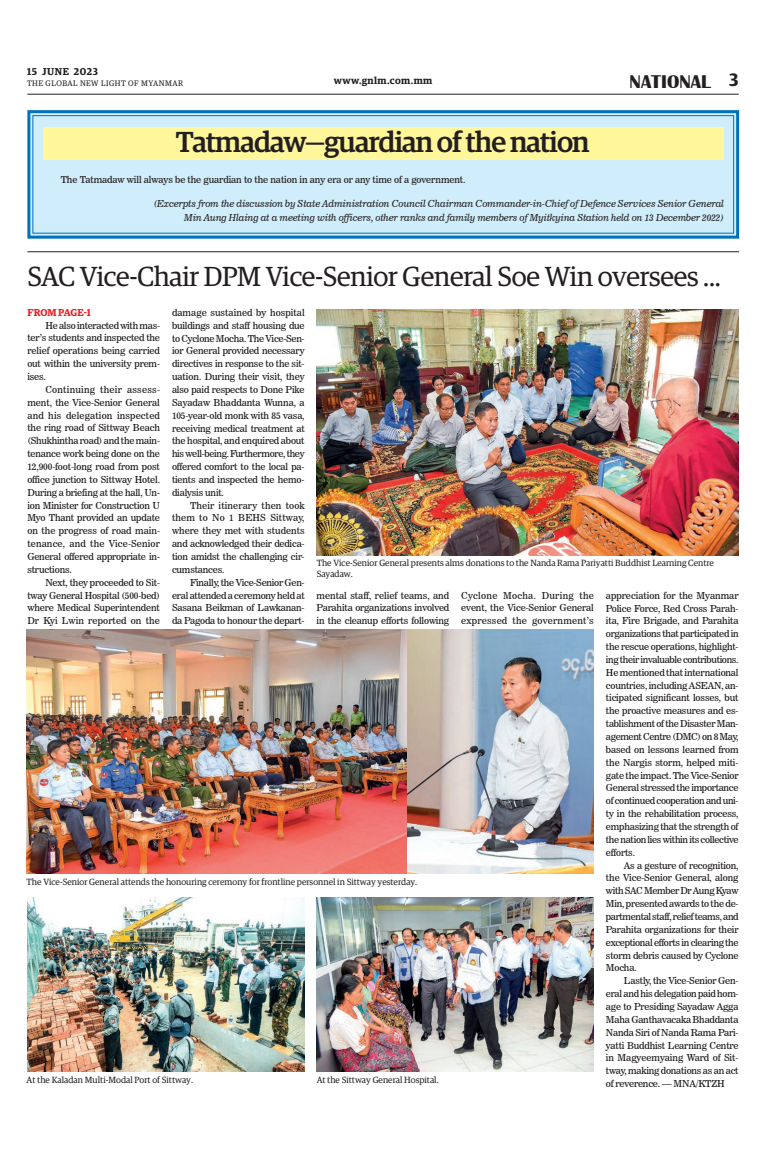
<style>
.page{position:relative;width:773px;height:1152px;background:#fff}
.page>*{position:absolute;margin:0;border:0;box-sizing:border-box;transform-origin:0 0}
.Big_Sub_Heading{font:500 29px "Guardian Egyp";letter-spacing:-.03em;color:#231f20}
._3_Clm_Head{font:27.6px "Guardian Egyp";letter-spacing:-.01em;color:#231f20}
.t1{font:700 19px "Britannic";color:#231f20}
.t2{font:600 18px "Guardian Egyp";color:#231f20}
.t3{font:600 10px "Guardian Egyp";letter-spacing:.05em;color:#231f20}
.Spill_Style{font:600 10px "Guardian Egyp";letter-spacing:-.005em;color:#ee1d23}
._2nd_Body{font:9.5px/12.9px "News 706 BT Roman C";letter-spacing:-.02em;color:#231f20;text-align:justify}
._2nd_Body-2{font:9.5px "News 706 BT Italic C";letter-spacing:-.01em;color:#231f20}
.t4{font:9px/10.8px "Guardian Egyp";color:#231f20}
.t5{font:8px "Guardian Egyp";letter-spacing:.06em;color:#231f20}
</style>
<div class="page">
<hr style="left:27px;top:94px;width:711px;height:1px;background:#231f20">
<hr style="left:27px;top:252px;width:712px;height:1px;background:#231f20">
<svg style="left:27px;top:110px;width:713px;height:129px;background:#c0e3f5"></svg>
<div style="left:32px;top:115px;width:702px;height:119px;border:1px solid #0072bc"></div>
<div style="left:44px;top:127px;width:680px;height:32px;background:#fff79a"></div>
<img style="left:27px;top:629px;width:380px;height:244px">
<img style="left:407px;top:629px;width:187px;height:244px">
<img style="left:28px;top:898px;width:276px;height:174px">
<img style="left:317px;top:310px;width:421px;height:246px">
<img style="left:316px;top:898px;width:278px;height:174px">
<p class="t3" style="left:27px;top:64px;width:72px">15 JUNE 2023</p>
<p class="t5" style="left:27px;top:78px;width:158px">THE GLOBAL NEW LIGHT OF MYANMAR</p>
<h3 class="t1" style="left:629px;top:71px;width:83px">NATIONAL</h3>
<p class="t3" style="left:334px;top:73px;width:100px">www.gnlm.com.mm</p>
<h3 class="t2" style="left:729px;top:67px;width:11px">3</h3>
<p class="Big_Sub_Heading" style="left:176px;top:121px;width:415px">Tatmadaw—guardian of the nation</p>
<p class="_2nd_Body" style="left:61px;top:173px;width:406px">The Tatmadaw will always be the guardian to the nation in any era or any time of a government.</p>
<p class="_2nd_Body-2" style="left:154px;top:198px;width:571px">(Excerpts from the discussion by State Administration Council Chairman Commander-in-Chief of Defence Services Senior General</p>
<p class="_2nd_Body-2" style="left:184px;top:212px;width:541px">Min Aung Hlaing at a meeting with officers, other ranks and family members of Myitkyina Station held on 13 December 2022)</p>
<p class="_3_Clm_Head" style="left:27px;top:258px;width:695px">SAC Vice-Chair DPM Vice-Senior General Soe Win oversees ...</p>
<p class="_2nd_Body" style="left:172px;top:306px;width:134px">damage sustained by hospital buildings and staff housing due to Cyclone Mocha. The Vice-Sen&shy;ior General provided necessary directives in response to the sit&shy;uation. During their visit, they also paid respects to Done Pike Sayadaw Bhaddanta Wunna, a 105-year-old monk with 85 vasa, receiving medical treatment at the hospital, and enquired about his well-being. Furthermore, they offered comfort to the local pa&shy;tients and inspected the hemo&shy;dialysis unit.</p>
<p class="_2nd_Body" style="left:172px;top:499px;width:134px;text-indent:18px">Their itinerary then took them to No 1 BEHS Sittway, where they met with students and acknowledged their dedica&shy;tion amidst the challenging cir&shy;cumstances.</p>
<p class="_2nd_Body" style="left:172px;top:576px;width:134px;text-indent:18px">Finally, the Vice-Senior Gen&shy;eral attended a ceremony held at Sasana Beikman of Lawkanan&shy;da Pagoda to honour the depart-</p>
<p class="Spill_Style" style="left:27px;top:305px;width:65px">FROM PAGE-1</p>
<p class="_2nd_Body" style="left:27px;top:319px;width:134px;text-indent:18px">He also interacted with mas&shy;ter’s students and inspected the relief operations being carried out within the university prem&shy;ises.</p>
<p class="_2nd_Body" style="left:27px;top:383px;width:134px;text-indent:18px">Continuing their assess&shy;ment, the Vice-Senior General and his delegation inspected the ring road of Sittway Beach (Shukhintha road) and the main&shy;tenance work being done on the 12,900-foot-long road from post office junction to Sittway Hotel.<br>During a briefing at the hall, Un&shy;ion Minister for Construction U Myo Thant provided an update on the progress of road main&shy;tenance, and the Vice-Senior General offered appropriate in&shy;structions.</p>
<p class="_2nd_Body" style="left:27px;top:576px;width:134px;text-indent:18px">Next, they proceeded to Sit&shy;tway General Hospital (500-bed) where Medical Superintendent Dr Kyi Lwin reported on the</p>
<p class="t4" style="left:317px;top:557px;width:399px">The Vice-Senior General presents alms donations to the Nanda Rama Pariyatti Buddhist Learning Centre<br>Sayadaw.</p>
<p class="_2nd_Body" style="left:316px;top:589px;width:134px">mental staff, relief teams, and Parahita organizations involved in the cleanup efforts following</p>
<p class="_2nd_Body" style="left:461px;top:589px;width:134px">Cyclone Mocha. During the event, the Vice-Senior General expressed the government’s</p>
<p class="_2nd_Body" style="left:606px;top:589px;width:134px">appreciation for the Myanmar Police Force, Red Cross Parah&shy;ita, Fire Brigade, and Parahita organizations that participated in the rescue operations, highlight&shy;ing their invaluable contributions.<br>He mentioned that international countries, including ASEAN, an&shy;ticipated significant losses, but the proactive measures and es&shy;tablishment of the Disaster Man&shy;agement Centre (DMC) on 8 May, based on lessons learned from the Nargis storm, helped miti&shy;gate the impact. The Vice-Senior General stressed the importance of continued cooperation and uni&shy;ty in the rehabilitation process, emphasizing that the strength of the nation lies within its collective efforts.</p>
<p class="_2nd_Body" style="left:606px;top:859px;width:134px;text-indent:18px">As a gesture of recognition, the Vice-Senior General, along with SAC Member Dr Aung Kyaw Min, presented awards to the de&shy;partmental staff, relief teams, and Parahita organizations for their exceptional efforts in clearing the storm debris caused by Cyclone Mocha.</p>
<p class="_2nd_Body" style="left:606px;top:974px;width:134px;text-indent:18px">Lastly, the Vice-Senior Gen&shy;eral and his delegation paid hom&shy;age to Presiding Sayadaw Agga Maha Ganthavacaka Bhaddanta Nanda Siri of Nanda Rama Pari&shy;yatti Buddhist Learning Centre in Magyeemyaing Ward of Sit&shy;tway, making donations as an act of reverence. — MNA/KTZH</p>
<p class="t4" style="left:27px;top:875px;width:392px">The Vice-Senior General attends the honouring ceremony for frontline personnel in Sittway yesterday.</p>
<p class="t4" style="left:27px;top:1074px;width:168px">At the Kaladan Multi-Modal Port of Sittway.</p>
<p class="t4" style="left:316px;top:1074px;width:123px">At the Sittway General Hospital.</p>
</div>
